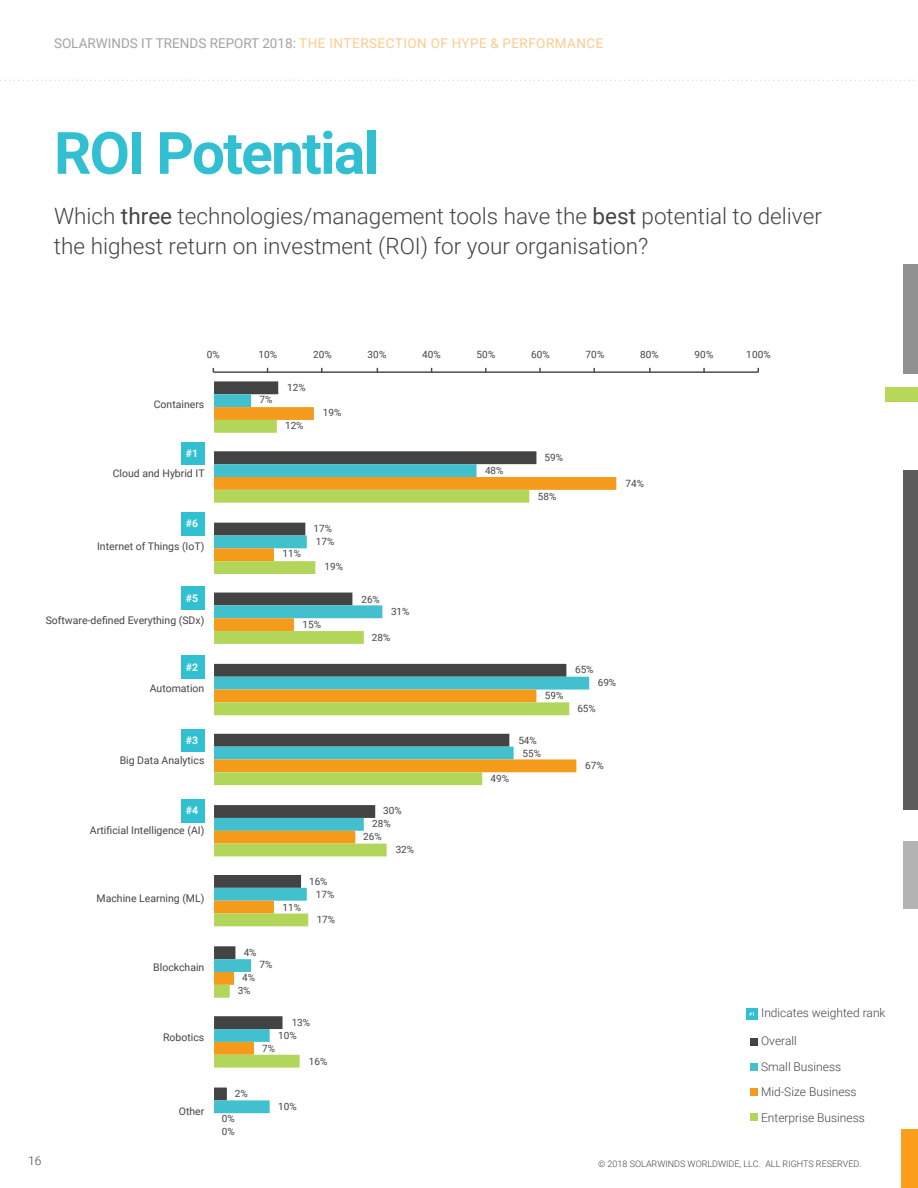
<style>
.page{position:relative;width:918px;height:1188px;background:#fff}
.page>*{position:absolute;margin:0;border:0;box-sizing:border-box;transform-origin:0 0}
.t1{font:700 58.5px "Roboto";letter-spacing:-.03em;color:#31c0d1}
.t2{font:300 22.5px/30px "Roboto";color:#444}
.t3{font:13.5px "Roboto";letter-spacing:.03em;color:#fecb8c}
.t4{font:300 12px/25.5px "Roboto";color:#444}
.t5{font:10.5px "Roboto";color:#444}
.t6{font:700 10.5px "Roboto";color:#fff}
.t7{font:10.05px "Roboto";color:#444}
.t8{font:10.05px "Roboto";letter-spacing:.025em;color:#444}
.t9{font:10.05px "Roboto";letter-spacing:.02em;color:#444}
.t10{font:300 9px "Roboto";color:#444}
.s1{color:#a5a2a2}
.s2{font-weight:400}
</style>
<div class="page">
<svg style="left:1px;top:80px;width:914px;height:1px"></svg>
<div style="left:902px;top:1130px;width:16px;height:58px;background:#fa9e1c"></div>
<div style="left:904px;top:264px;width:14px;height:110px;background:#919191"></div>
<div style="left:904px;top:842px;width:14px;height:67px;background:#b3b3b3"></div>
<div style="left:885px;top:387px;width:33px;height:15px;background:#b8d657"></div>
<div style="left:904px;top:470px;width:14px;height:340px;background:#5c5c5c"></div>
<svg style="left:214px;top:394px;width:65px;height:719px"></svg>
<svg style="left:214px;top:407px;width:402px;height:366px"></svg>
<svg style="left:214px;top:420px;width:355px;height:648px"></svg>
<hr style="left:213px;top:371px;width:545px;height:2px;background:#444">
<div style="left:751px;top:1038px;width:7px;height:7px;background:#434344"></div>
<div style="left:751px;top:1063px;width:7px;height:7px;background:#42c0ce"></div>
<div style="left:751px;top:1088px;width:7px;height:7px;background:#f49b1c"></div>
<div style="left:751px;top:1113px;width:7px;height:8px;background:#b2d65a"></div>
<div style="left:181px;top:512px;width:23px;height:24px;background:#31c0d1"></div>
<div style="left:181px;top:587px;width:23px;height:23px;background:#31c0d1"></div>
<div style="left:181px;top:442px;width:23px;height:24px;background:#31c0d1"></div>
<div style="left:181px;top:655px;width:23px;height:24px;background:#31c0d1"></div>
<div style="left:181px;top:729px;width:23px;height:24px;background:#31c0d1"></div>
<div style="left:181px;top:799px;width:23px;height:24px;background:#31c0d1"></div>
<div style="left:747px;top:1009px;width:11px;height:11px;background:#31c0d1"></div>
<svg style="left:749px;top:1012px;width:5px;height:4px"></svg>
<h3 class="t3" style="left:54px;top:34px;width:551px"><span class="s1">SOLARWINDS IT TRENDS REPORT 2018:</span> THE INTERSECTION OF HYPE &amp; PERFORMANCE</h3>
<h1 class="t1" style="left:54px;top:112px;width:326px">ROI Potential</h1>
<h2 class="t2" style="left:54px;top:200px;width:769px">Which <span class="s2">three</span> technologies/management tools have the <span class="s2">best</span> potential to deliver the highest return on investment (ROI) for your organisation?</h2>
<p class="t7" style="left:207px;top:348px;width:15px">0%</p>
<p class="t7" style="left:259px;top:348px;width:20px">10%</p>
<p class="t7" style="left:313px;top:348px;width:20px">20%</p>
<p class="t7" style="left:368px;top:348px;width:20px">30%</p>
<p class="t7" style="left:422px;top:348px;width:20px">40%</p>
<p class="t7" style="left:477px;top:348px;width:20px">50%</p>
<p class="t7" style="left:531px;top:348px;width:20px">60%</p>
<p class="t7" style="left:586px;top:348px;width:20px">70%</p>
<p class="t7" style="left:640px;top:348px;width:20px">80%</p>
<p class="t7" style="left:695px;top:348px;width:20px">90%</p>
<p class="t7" style="left:746px;top:348px;width:26px">100%</p>
<p class="t7" style="left:287px;top:380px;width:20px">12%</p>
<p class="t5" style="left:154px;top:397px;width:52px">Containers</p>
<p class="t9" style="left:155px;top:398px;width:49px">Containers</p>
<p class="t7" style="left:260px;top:393px;width:14px">7%</p>
<p class="t7" style="left:323px;top:406px;width:20px">19%</p>
<p class="t7" style="left:285px;top:418px;width:20px">12%</p>
<p class="t6" style="left:186px;top:446px;width:14px">#1</p>
<p class="t7" style="left:545px;top:451px;width:20px">59%</p>
<p class="t5" style="left:113px;top:466px;width:93px">Cloud and Hybrid IT</p>
<p class="t7" style="left:115px;top:469px;width:90px">Cloud &amp;/or hybrid IT</p>
<p class="t7" style="left:485px;top:463px;width:20px">48%</p>
<p class="t7" style="left:626px;top:476px;width:20px">74%</p>
<p class="t7" style="left:538px;top:489px;width:20px">58%</p>
<p class="t6" style="left:186px;top:516px;width:14px">#6</p>
<p class="t7" style="left:313px;top:521px;width:20px">17%</p>
<p class="t5" style="left:97px;top:539px;width:109px">Internet of Things (IoT)</p>
<p class="t7" style="left:101px;top:540px;width:103px">Internet of Things (IoT)</p>
<p class="t7" style="left:282px;top:547px;width:20px">11%</p>
<p class="t7" style="left:316px;top:534px;width:20px">17%</p>
<p class="t7" style="left:325px;top:560px;width:20px">19%</p>
<p class="t6" style="left:186px;top:591px;width:14px">#5</p>
<p class="t7" style="left:361px;top:592px;width:20px">26%</p>
<p class="t7" style="left:76px;top:610px;width:129px">SW Defined Everything (SDx)</p>
<p class="t5" style="left:46px;top:613px;width:160px">Software-defined Everything (SDx)</p>
<p class="t7" style="left:303px;top:617px;width:20px">15%</p>
<p class="t7" style="left:391px;top:605px;width:20px">31%</p>
<p class="t7" style="left:372px;top:630px;width:20px">28%</p>
<p class="t6" style="left:186px;top:659px;width:14px">#2</p>
<p class="t7" style="left:575px;top:663px;width:20px">65%</p>
<p class="t7" style="left:151px;top:680px;width:54px">Automation</p>
<p class="t5" style="left:150px;top:681px;width:56px">Automation</p>
<p class="t7" style="left:545px;top:688px;width:20px">59%</p>
<p class="t7" style="left:598px;top:675px;width:20px">69%</p>
<p class="t7" style="left:577px;top:701px;width:20px">65%</p>
<p class="t6" style="left:186px;top:733px;width:14px">#3</p>
<p class="t7" style="left:518px;top:733px;width:20px">54%</p>
<p class="t9" style="left:125px;top:751px;width:79px">Big data analytics</p>
<p class="t5" style="left:120px;top:753px;width:86px">Big Data Analytics</p>
<p class="t7" style="left:523px;top:746px;width:20px">55%</p>
<p class="t7" style="left:585px;top:759px;width:20px">67%</p>
<p class="t7" style="left:490px;top:772px;width:20px">49%</p>
<p class="t6" style="left:186px;top:803px;width:14px">#4</p>
<p class="t7" style="left:383px;top:804px;width:20px">30%</p>
<p class="t8" style="left:94px;top:821px;width:110px">Artificial Intelligence (AI)</p>
<p class="t5" style="left:90px;top:823px;width:116px">Artificial Intelligence (AI)</p>
<p class="t7" style="left:372px;top:817px;width:20px">28%</p>
<p class="t7" style="left:363px;top:829px;width:20px">26%</p>
<p class="t7" style="left:396px;top:842px;width:20px">32%</p>
<p class="t7" style="left:309px;top:874px;width:20px">16%</p>
<p class="t5" style="left:97px;top:891px;width:109px">Machine Learning (ML)</p>
<p class="t8" style="left:127px;top:892px;width:77px">Machine learning</p>
<p class="t7" style="left:282px;top:900px;width:20px">11%</p>
<p class="t7" style="left:316px;top:887px;width:20px">17%</p>
<p class="t7" style="left:317px;top:913px;width:20px">17%</p>
<p class="t7" style="left:244px;top:945px;width:14px">4%</p>
<p class="t5" style="left:153px;top:960px;width:53px">Blockchain</p>
<p class="t9" style="left:155px;top:963px;width:50px">Blockchain</p>
<p class="t7" style="left:260px;top:958px;width:14px">7%</p>
<p class="t7" style="left:242px;top:971px;width:14px">4%</p>
<p class="t7" style="left:238px;top:983px;width:14px">3%</p>
<p class="t7" style="left:292px;top:1016px;width:20px">13%</p>
<p class="t4" style="left:761px;top:1000px;width:126px">Indicates weighted rank</p>
<p class="t5" style="left:163px;top:1030px;width:43px">Robotics</p>
<p class="t7" style="left:164px;top:1033px;width:41px">Robotics</p>
<p class="t7" style="left:278px;top:1028px;width:20px">10%</p>
<p class="t7" style="left:262px;top:1041px;width:14px">7%</p>
<p class="t7" style="left:309px;top:1054px;width:20px">16%</p>
<p class="t7" style="left:235px;top:1086px;width:14px">2%</p>
<p class="t5" style="left:179px;top:1104px;width:27px">Other</p>
<p class="t7" style="left:179px;top:1104px;width:26px">Other</p>
<p class="t7" style="left:222px;top:1112px;width:14px">0%</p>
<p class="t7" style="left:278px;top:1099px;width:20px">10%</p>
<p class="t4" style="left:761px;top:1028px;width:105px">Overall<br>Small Business<br>Mid-Size Business<br>Enterprise Business</p>
<p class="t7" style="left:222px;top:1125px;width:14px">0%</p>
<p class="t4" style="left:28px;top:1148px;width:15px">16</p>
<p class="t10" style="left:598px;top:1157px;width:265px">© 2018 SOLARWINDS WORLDWIDE, LLC. ALL RIGHTS RESERVED.</p>
</div>
